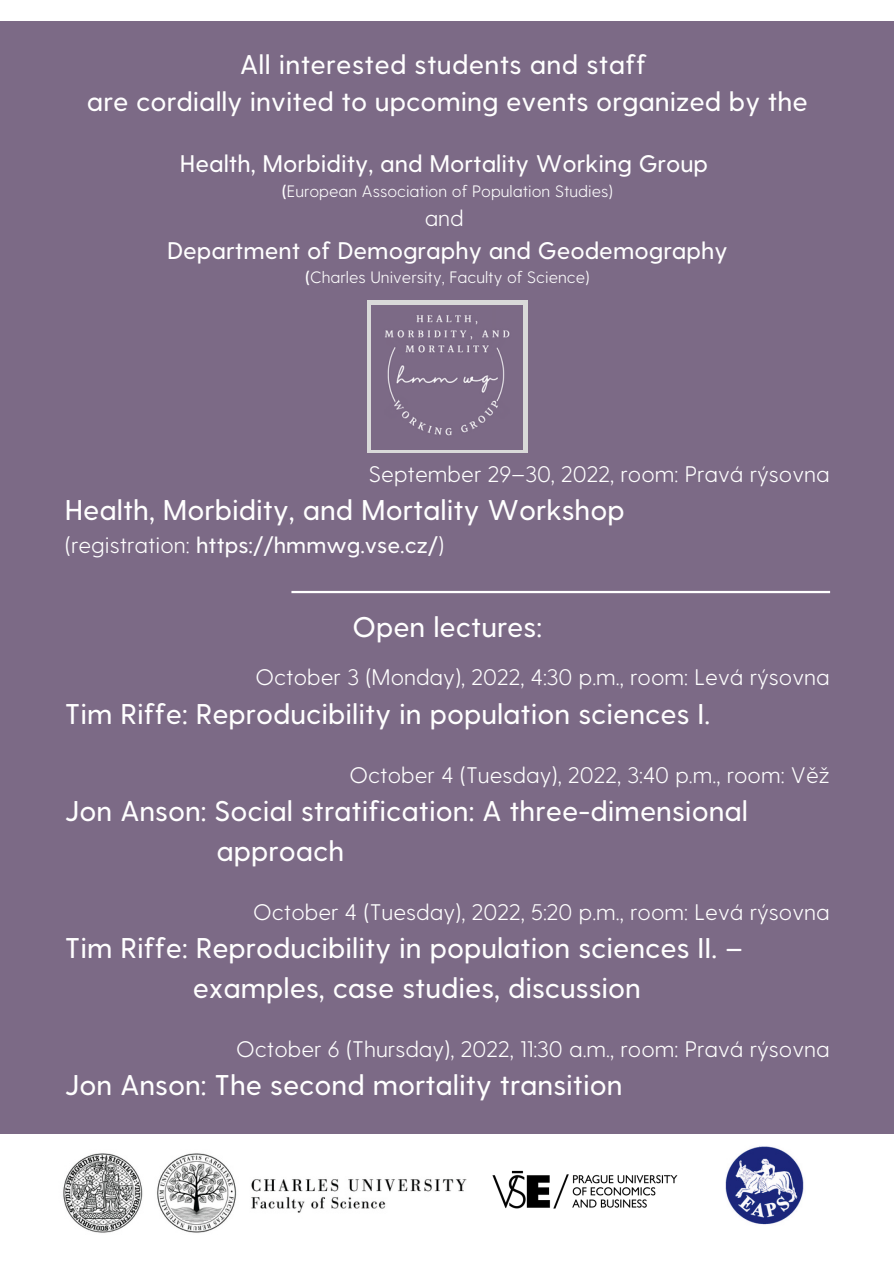
<style>
.page{position:relative;width:894px;height:1264px;background:#fff}
.page>*{position:absolute;margin:0;border:0;box-sizing:border-box;transform-origin:0 0}
.t1{font:500 28.5px/39.5px "Greycliff CF";color:#fff}
.t2{font:500 27px/37.2px "Greycliff CF";color:#fff;text-align:center}
.t3{font:500 24px "Greycliff CF";color:#fff}
.t4{font:300 22.5px "Greycliff CF";color:#fff}
.t5{font:500 22.5px "Greycliff CF";color:#fff}
.t6{font:300 16.5px "Greycliff CF";color:#fff}
.s1{font-weight:500}
.s2{font-weight:300}
</style>
<div class="page">
<div style="left:0;top:0;width:893px;height:1263px;background:#7c6a86"></div>
<div style="left:0;top:1134px;width:893px;height:129px;background:#fff"></div>
<img style="left:63px;top:1153px;width:404px;height:80px">
<img style="left:725px;top:1146px;width:79px;height:79px">
<img style="left:492px;top:1170px;width:186px;height:39px">
<hr style="left:291px;top:591px;width:538px;height:2px;background:#fff">
<div style="left:0;top:0;width:893px;height:20px;background:#fff"></div>
<svg style="left:367px;top:301px;width:160px;height:152px;background:#cecccf"></svg>
<img style="left:371px;top:305px;width:151px;height:144px">
<p class="t2" style="left:87px;top:44px;width:722px">All interested students and staff<br>are cordially invited to upcoming events organized by the</p>
<p class="t3" style="left:180px;top:148px;width:529px">Health, Morbidity, and Mortality Working Group</p>
<p class="t6" style="left:282px;top:180px;width:332px"><span class="s1">(</span>European Association of Population Studies)</p>
<p class="t4" style="left:424px;top:203px;width:41px">and</p>
<p class="t3" style="left:167px;top:234px;width:562px">Department of Demography and Geodemography</p>
<p class="t6" style="left:305px;top:267px;width:286px"><span class="s1">(</span>Charles University, Faculty of Science)</p>
<p class="t4" style="left:369px;top:459px;width:462px">September 29–30, 2022, room: Pravá rýsovna</p>
<p class="t1" style="left:65px;top:489px;width:561px">Health, Morbidity, and Mortality Workshop</p>
<p class="t5" style="left:65px;top:530px;width:381px"><span class="s2">(registration:</span> https://hmmwg.vse.cz/<span class="s2">)</span></p>
<p class="t1" style="left:352px;top:605px;width:191px">Open lectures:</p>
<p class="t4" style="left:255px;top:662px;width:575px">October 3 (Monday), 2022, 4:30 p.m., room: Levá rýsovna</p>
<p class="t1" style="left:65px;top:692px;width:646px">Tim Riffe: Reproducibility in population sciences I.</p>
<p class="t4" style="left:349px;top:760px;width:481px">October 4 (Tuesday), 2022, 3:40 p.m., room: Věž</p>
<p class="t1" style="left:216px;top:789px;width:532px;text-indent:-152px">Jon Anson: Social stratification: A three-dimensional approach</p>
<p class="t4" style="left:253px;top:897px;width:578px">October 4 (Tuesday), 2022, 5:20 p.m., room: Levá rýsovna</p>
<p class="t1" style="left:193px;top:926px;width:551px;text-indent:-128px">Tim Riffe: Reproducibility in population sciences II. – examples, case studies, discussion</p>
<p class="t4" style="left:236px;top:1034px;width:595px">October 6 (Thursday), 2022, 11:30 a.m., room: Pravá rýsovna</p>
<p class="t1" style="left:65px;top:1063px;width:559px">Jon Anson: The second mortality transition</p>
</div>
